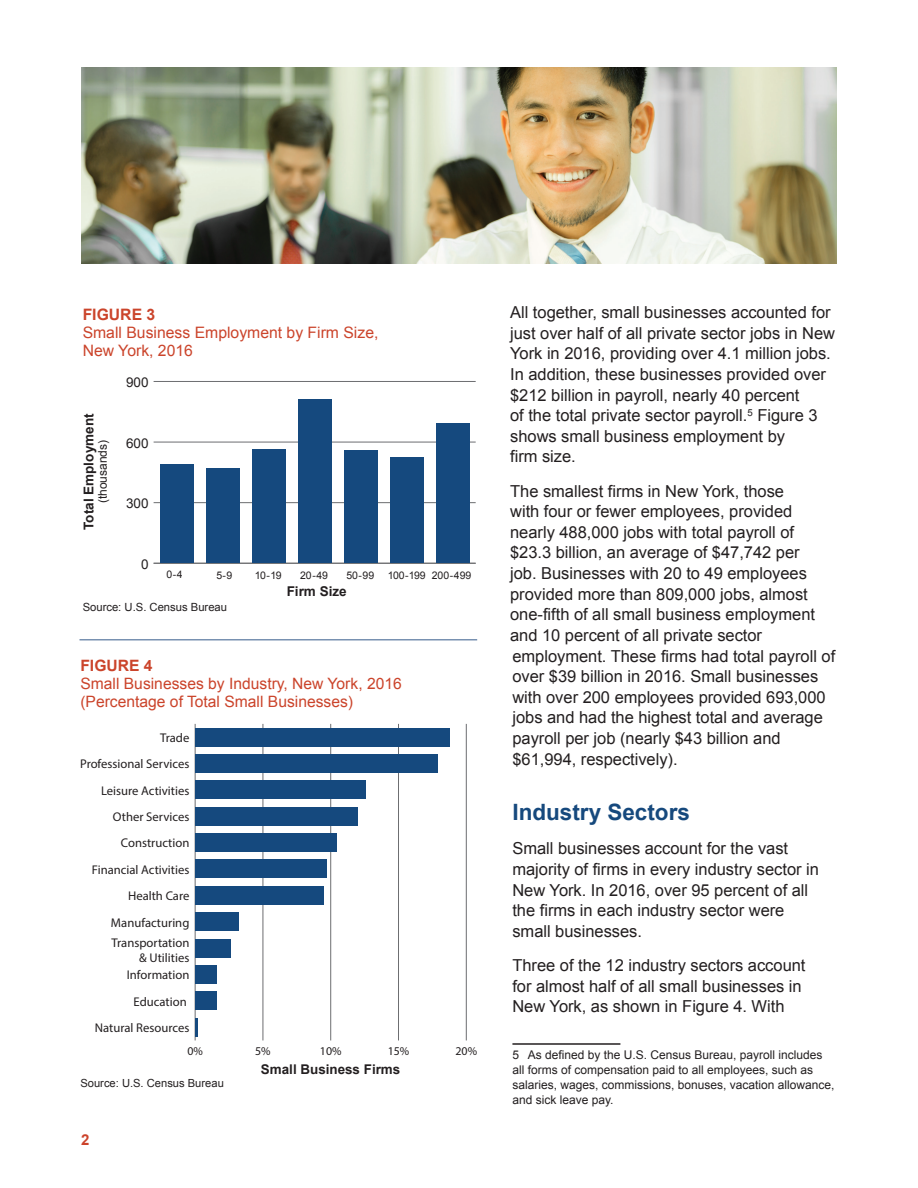
<style>
.page{position:relative;width:918px;height:1188px;background:#fff}
.page>*{position:absolute;margin:0;border:0;box-sizing:border-box;transform-origin:0 0}
.t1{font:700 22.5px "Arial";color:#16497d}
.t2{font:16.5px/20.7px "Arial";color:#231f20}
.t3{font:15.75px/18px "Arial";color:#cb442b}
.t4{font:700 15.75px "Arial";color:#cb442b}
.t5{font:15.6px/17.9px "Arial";color:#cb442b}
.t6{font:700 15.6px "Arial";color:#cb442b}
.t7{font:700 15px "Arial";color:#cc432b}
.t8{font:700 13.5px "Arial";color:#231f20}
.t9{font:13.5px "Arial";color:#231f20}
.t10{font:700 13.35px "Arial";color:#231f20}
.t11{font:12.6px/15.1px "Myriad Pro";color:#231f20;text-align:right}
.t12{font:12px/15px "Arial";color:#231f20}
.t13{font:11.85px "Myriad Pro";color:#231f20}
.t14{font:11.25px "Arial";color:#231f20}
.t15{font:11.1px "Arial";color:#231f20}
.t16{font:10.5px "Arial";color:#231f20}
</style>
<div class="page">
<hr style="left:512px;top:1043px;width:108px;height:2px;background:#231f20">
<img style="left:81px;top:68px;width:756px;height:196px">
<hr style="left:154px;top:563px;width:322px;height:1px;background:#6c6d70">
<hr style="left:154px;top:502px;width:322px;height:1px;background:#6c6d70">
<hr style="left:154px;top:442px;width:322px;height:1px;background:#6c6d70">
<hr style="left:154px;top:381px;width:322px;height:1px;background:#6c6d70">
<div style="left:160px;top:465px;width:33px;height:98px;background:#15497e"></div>
<div style="left:206px;top:468px;width:33px;height:95px;background:#15497e"></div>
<div style="left:252px;top:449px;width:33px;height:114px;background:#15497e"></div>
<div style="left:298px;top:400px;width:33px;height:163px;background:#15497e"></div>
<div style="left:344px;top:451px;width:33px;height:112px;background:#15497e"></div>
<div style="left:390px;top:457px;width:33px;height:106px;background:#15497e"></div>
<div style="left:436px;top:423px;width:33px;height:140px;background:#15497e"></div>
<hr style="left:263px;top:724px;width:1px;height:316px;background:#6c6d70">
<hr style="left:330px;top:724px;width:1px;height:316px;background:#6c6d70">
<hr style="left:398px;top:724px;width:1px;height:316px;background:#6c6d70">
<hr style="left:466px;top:724px;width:1px;height:316px;background:#6c6d70">
<hr style="left:195px;top:724px;width:1px;height:316px;background:#6c6d70">
<div style="left:195px;top:728px;width:255px;height:19px;background:#15497e"></div>
<div style="left:195px;top:754px;width:243px;height:19px;background:#15497e"></div>
<div style="left:195px;top:780px;width:171px;height:19px;background:#15497e"></div>
<div style="left:195px;top:807px;width:163px;height:19px;background:#15497e"></div>
<div style="left:195px;top:833px;width:141px;height:19px;background:#15497e"></div>
<div style="left:195px;top:859px;width:132px;height:19px;background:#15497e"></div>
<div style="left:195px;top:886px;width:129px;height:19px;background:#15497e"></div>
<div style="left:195px;top:912px;width:44px;height:19px;background:#15497e"></div>
<div style="left:195px;top:939px;width:35px;height:19px;background:#15497e"></div>
<div style="left:195px;top:965px;width:22px;height:19px;background:#15497e"></div>
<div style="left:195px;top:991px;width:22px;height:19px;background:#15497e"></div>
<hr style="left:195px;top:1018px;width:3px;height:19px;background:#15497e">
<hr style="left:80px;top:639px;width:397px;height:1px;background:#7891b1">
<p class="t4" style="left:83px;top:305px;width:74px">FIGURE 3</p>
<p class="t3" style="left:83px;top:324px;width:297px">Small Business Employment by Firm Size,<br>New York, 2016</p>
<p class="t8" style="left:80px;top:530px;width:118px;rotate:-90deg">Total Employment</p>
<p class="t12" style="left:95px;top:503px;width:65px;rotate:-90deg">(thousands)</p>
<p class="t9" style="left:126px;top:374px;width:24px">900</p>
<p class="t9" style="left:126px;top:434px;width:24px">600</p>
<p class="t9" style="left:126px;top:495px;width:24px">300</p>
<p class="t9" style="left:141px;top:555px;width:9px">0</p>
<p class="t16" style="left:167px;top:568px;width:18px">0-4</p>
<p class="t16" style="left:217px;top:568px;width:17px">5-9</p>
<p class="t16" style="left:255px;top:568px;width:28px">10-19</p>
<p class="t16" style="left:300px;top:568px;width:29px">20-49</p>
<p class="t16" style="left:346px;top:568px;width:29px">50-99</p>
<p class="t16" style="left:388px;top:568px;width:85px">100-199 200-499</p>
<p class="t8" style="left:287px;top:582px;width:62px">Firm Size</p>
<p class="t14" style="left:83px;top:600px;width:146px">Source: U.S. Census Bureau</p>
<p class="t6" style="left:80px;top:656px;width:74px">FIGURE 4</p>
<p class="t5" style="left:80px;top:675px;width:323px">Small Businesses by Industry, New York, 2016 (Percentage of Total Small Businesses)</p>
<p class="t11" style="left:160px;top:730px;width:31px">Trade</p>
<p class="t11" style="left:80px;top:756px;width:111px">Professional Services</p>
<p class="t11" style="left:101px;top:783px;width:90px">Leisure Activities</p>
<p class="t11" style="left:113px;top:809px;width:78px">Other Services</p>
<p class="t11" style="left:121px;top:835px;width:70px">Construction</p>
<p class="t11" style="left:92px;top:862px;width:99px">Financial Activities</p>
<p class="t11" style="left:128px;top:888px;width:63px">Health Care</p>
<p class="t11" style="left:111px;top:915px;width:80px">Manufacturing</p>
<p class="t11" style="left:111px;top:935px;width:79px">Transportation &amp; Utilities</p>
<p class="t11" style="left:127px;top:967px;width:64px">Information</p>
<p class="t11" style="left:134px;top:994px;width:55px">Education</p>
<p class="t11" style="left:95px;top:1020px;width:96px">Natural Resources</p>
<p class="t13" style="left:187px;top:1044px;width:17px">0%</p>
<p class="t13" style="left:255px;top:1044px;width:17px">5%</p>
<p class="t13" style="left:320px;top:1044px;width:23px">10%</p>
<p class="t13" style="left:388px;top:1044px;width:23px">15%</p>
<p class="t13" style="left:455px;top:1044px;width:23px">20%</p>
<p class="t15" style="left:80px;top:1076px;width:145px">Source: U.S. Census Bureau</p>
<p class="t7" style="left:81px;top:1130px;width:10px">2</p>
<p class="t10" style="left:261px;top:1061px;width:141px">Small Business Firms</p>
<p class="t2" style="left:510px;top:302px;width:326px">All together, small businesses accounted for just over half of all private sector jobs in New York in 2016, providing over 4.1 million jobs.<br>In addition, these businesses provided over $212 billion in payroll, nearly 40 percent<br>of the total private sector payroll.<sup>5</sup> Figure 3 shows small business employment by<br>firm size.</p>
<p class="t2" style="left:510px;top:481px;width:327px">The smallest firms in New York, those<br>with four or fewer employees, provided nearly 488,000 jobs with total payroll of $23.3 billion, an average of $47,742 per<br>job. Businesses with 20 to 49 employees provided more than 809,000 jobs, almost one-fifth of all small business employment and 10 percent of all private sector employment. These firms had total payroll of over $39 billion in 2016. Small businesses with over 200 employees provided 693,000 jobs and had the highest total and average payroll per job (nearly $43 billion and $61,994, respectively).</p>
<h1 class="t1" style="left:512px;top:797px;width:179px">Industry Sectors</h1>
<p class="t2" style="left:512px;top:838px;width:308px">Small businesses account for the vast majority of firms in every industry sector in New York. In 2016, over 95 percent of all the firms in each industry sector were small businesses.</p>
<p class="t2" style="left:512px;top:955px;width:295px">Three of the 12 industry sectors account for almost half of all small businesses in<br>New York, as shown in Figure 4. With</p>
<p class="t12" style="left:512px;top:1047px;width:324px">5 As defined by the U.S. Census Bureau, payroll includes all forms of compensation paid to all employees, such as salaries, wages, commissions, bonuses, vacation allowance, and sick leave pay.</p>
</div>
